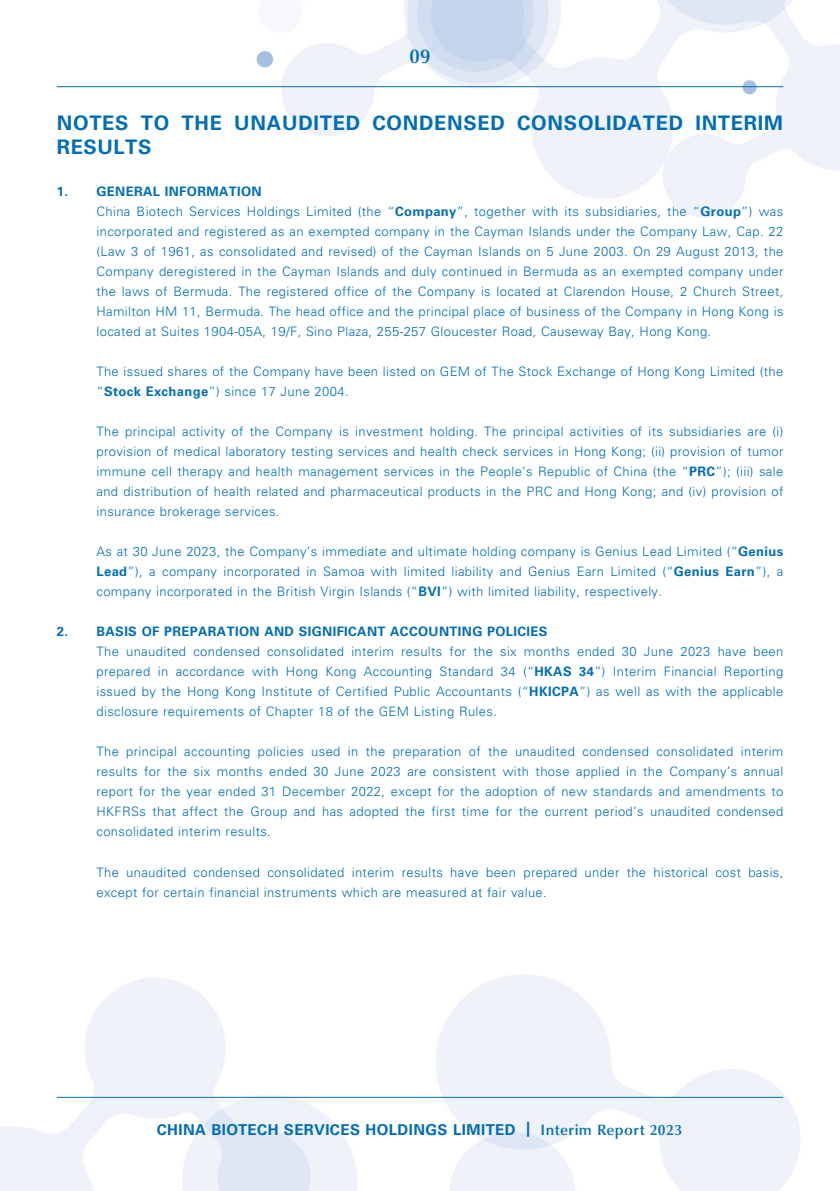
<style>
.page{position:relative;width:840px;height:1191px;background:#fff}
.page>*{position:absolute;margin:0;border:0;box-sizing:border-box;transform-origin:0 0}
._01_H1{font:700 20px/24px "Univers LT Std";letter-spacing:.035em;color:#006eb6}
.t1{font:600 20px "Optima LT Std";color:#006eb6}
.t2{font:700 15px "Univers LT Std";letter-spacing:.03em;color:#006eb6}
._06_Notes{font:300 13px/20px "Univers LT Std";letter-spacing:.03em;color:#006eb6;text-align:justify}
._07_NH1{font:700 13px "Univers LT Std";letter-spacing:.03em;color:#006eb6}
.s1{font-weight:700}
.s2{font-family:"Optima LT Std";font-weight:600}
</style>
<div class="page">
<img style="left:0;top:0;width:839px;height:1191px">
<hr style="left:57px;top:86px;width:725px;height:1px;background:#006eb6">
<hr style="left:57px;top:1096px;width:725px;height:1px;background:#006eb6">
<h1 class="t1" style="left:409px;top:45px;width:23px">09</h1>
<p class="_01_H1" style="left:57px;top:111px;width:727px">NOTES TO THE UNAUDITED CONDENSED CONSOLIDATED INTERIM<br>RESULTS</p>
<p class="_07_NH1" style="left:57px;top:184px;width:206px">1. GENERAL INFORMATION</p>
<p class="_06_Notes" style="left:96px;top:202px;width:688px">China Biotech Services Holdings Limited (the “<span class="s1">Company</span>”, together with its subsidiaries, the “<span class="s1">Group</span>”) was incorporated and registered as an exempted company in the Cayman Islands under the Company Law, Cap. 22 (Law 3 of 1961, as consolidated and revised) of the Cayman Islands on 5 June 2003. On 29 August 2013, the Company deregistered in the Cayman Islands and duly continued in Bermuda as an exempted company under the laws of Bermuda. The registered office of the Company is located at Clarendon House, 2 Church Street, Hamilton HM 11, Bermuda. The head office and the principal place of business of the Company in Hong Kong is located at Suites 1904-05A, 19/F, Sino Plaza, 255-257 Gloucester Road, Causeway Bay, Hong Kong.</p>
<p class="_06_Notes" style="left:96px;top:362px;width:688px">The issued shares of the Company have been listed on GEM of The Stock Exchange of Hong Kong Limited (the “<span class="s1">Stock Exchange</span>”) since 17 June 2004.</p>
<p class="_06_Notes" style="left:96px;top:422px;width:688px">The principal activity of the Company is investment holding. The principal activities of its subsidiaries are (i) provision of medical laboratory testing services and health check services in Hong Kong; (ii) provision of tumor immune cell therapy and health management services in the People’s Republic of China (the “<span class="s1">PRC</span>”); (iii) sale and distribution of health related and pharmaceutical products in the PRC and Hong Kong; and (iv) provision of insurance brokerage services.</p>
<p class="_06_Notes" style="left:96px;top:542px;width:687px">As at 30 June 2023, the Company’s immediate and ultimate holding company is Genius Lead Limited (“<span class="s1">Genius Lead</span>”), a company incorporated in Samoa with limited liability and Genius Earn Limited (“<span class="s1">Genius Earn</span>”), a company incorporated in the British Virgin Islands (“<span class="s1">BVI</span>”) with limited liability, respectively.</p>
<p class="_07_NH1" style="left:57px;top:624px;width:492px">2. BASIS OF PREPARATION AND SIGNIFICANT ACCOUNTING POLICIES</p>
<p class="_06_Notes" style="left:96px;top:642px;width:688px">The unaudited condensed consolidated interim results for the six months ended 30 June 2023 have been prepared in accordance with Hong Kong Accounting Standard 34 (“<span class="s1">HKAS 34</span>”) Interim Financial Reporting issued by the Hong Kong Institute of Certified Public Accountants (“<span class="s1">HKICPA</span>”) as well as with the applicable disclosure requirements of Chapter 18 of the GEM Listing Rules.</p>
<p class="_06_Notes" style="left:96px;top:742px;width:688px">The principal accounting policies used in the preparation of the unaudited condensed consolidated interim results for the six months ended 30 June 2023 are consistent with those applied in the Company’s annual report for the year ended 31 December 2022, except for the adoption of new standards and amendments to HKFRSs that affect the Group and has adopted the first time for the current period’s unaudited condensed consolidated interim results.</p>
<p class="_06_Notes" style="left:96px;top:862px;width:688px">The unaudited condensed consolidated interim results have been prepared under the historical cost basis, except for certain financial instruments which are measured at fair value.</p>
<p class="t2" style="left:157px;top:1120px;width:526px">CHINA BIOTECH SERVICES HOLDINGS LIMITED | <span class="s2">Interim Report 2023</span></p>
</div>
